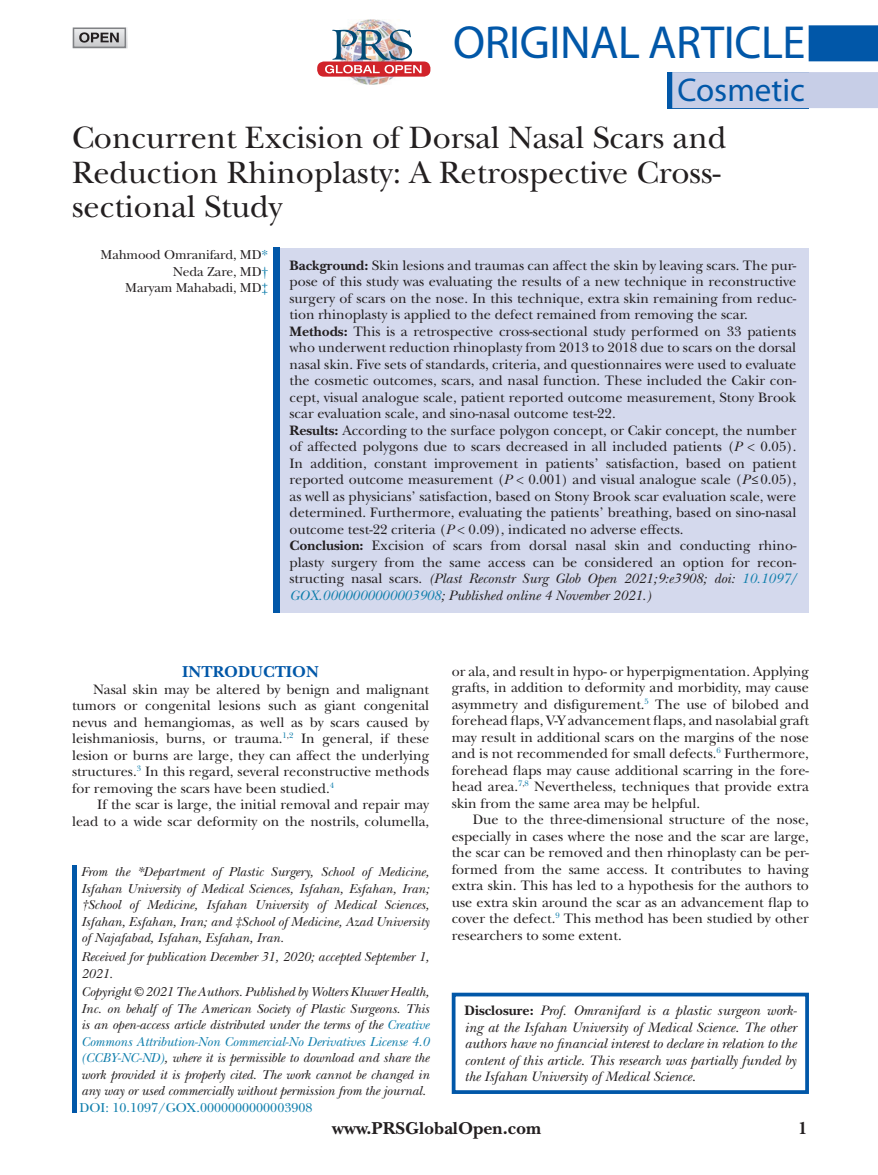
<style>
.page{position:relative;width:878px;height:1175px;background:#fff}
.page>*{position:absolute;margin:0;border:0;box-sizing:border-box;transform-origin:0 0}
.t1{font:46.5px "Myriad Pro";letter-spacing:-.01em;color:#0157a8}
.t2{font:33px "Myriad Pro";color:#0157a8}
.t3{font:32.25px/34.5px "New Baskerville Std";color:#231f20}
.t4{font:700 18px "New Baskerville Std";color:#231f20}
.t5{font:700 16.5px "New Baskerville Std";color:#0157a8}
.t6{font:14.25px/16.5px "New Baskerville Std";color:#231f20;text-align:justify}
.t7{font:italic 14.25px/16.5px "New Baskerville Std";color:#231f20;text-align:justify}
.t8{font:italic 13.5px/16.5px "New Baskerville Std";color:#231f20;text-align:justify}
.t9{font:13.5px/16.5px "New Baskerville Std";letter-spacing:-.01em;color:#231f20;text-align:right}
.t10{font:13.5px "New Baskerville Std";color:#0f7eac}
.s1{color:#0f7eac}
.s2{font-weight:700}
.s3{font-style:italic}
.s4{font-style:italic;color:#0f7eac}
.s5{font-weight:700;font-style:normal}
</style>
<div class="page">
<img style="left:72px;top:27px;width:55px;height:22px">
<div style="left:73px;top:28px;width:53px;height:20px;border:2px solid #808285"></div>
<svg style="left:79px;top:32px;width:40px;height:11px"></svg>
<div style="left:452px;top:992px;width:356px;height:102px;border:4px solid #0157a8"></div>
<div style="left:667px;top:72px;width:141px;height:36px;background:#0157a8"></div>
<div style="left:672px;top:72px;width:206px;height:36px;background:#c7cee7"></div>
<hr style="left:72px;top:865px;width:4px;height:83px;background:#0157a8">
<hr style="left:72px;top:948px;width:4px;height:35px;background:#0157a8">
<hr style="left:72px;top:983px;width:4px;height:118px;background:#0157a8">
<hr style="left:72px;top:1099px;width:4px;height:13px;background:#0157a8">
<div style="left:274px;top:248px;width:534px;height:364px;background:#d4d9ed"></div>
<div style="left:274px;top:247px;width:6px;height:77px;background:#0157a8"></div>
<div style="left:274px;top:313px;width:6px;height:110px;background:#0157a8"></div>
<div style="left:274px;top:412px;width:6px;height:126px;background:#0157a8"></div>
<div style="left:274px;top:528px;width:6px;height:84px;background:#0157a8"></div>
<div style="left:808px;top:25px;width:70px;height:36px;background:#0157a8"></div>
<img style="left:348px;top:20px;width:48px;height:64px">
<svg style="left:317px;top:61px;width:113px;height:16px"></svg>
<img style="left:325px;top:29px;width:96px;height:44px">
<h1 class="t1" style="left:453px;top:14px;width:354px">ORIGINAL ARTICLE</h1>
<h2 class="t2" style="left:677px;top:69px;width:129px">COSMETIC</h2>
<h3 class="t3" style="left:72px;top:121px;width:656px">Concurrent Excision of Dorsal Nasal Scars and<br>Reduction Rhinoplasty: A Retrospective Cross&shy;sectional Study</h3>
<p class="t9" style="left:101px;top:247px;width:169px">Mahmood Omranifard, MD<span class="s1">*<br></span>Neda Zare, MD<span class="s1">†<br></span>Maryam Mahabadi, MD<span class="s1">‡</span></p>
<p class="t6" style="left:289px;top:257px;width:508px;text-align:left"><span class="s2">Background:</span> Skin lesions and traumas can affect the skin by leaving scars. The pur&shy;pose of this study was evaluating the results of a new technique in reconstructive surgery of scars on the nose. In this technique, extra skin remaining from reduc&shy;tion rhinoplasty is applied to the defect remained from removing the scar.<br><span class="s2">Methods:</span> This is a retrospective cross-sectional study performed on 33 patients who underwent reduction rhinoplasty from 2013 to 2018 due to scars on the dorsal nasal skin. Five sets of standards, criteria, and questionnaires were used to evaluate the cosmetic outcomes, scars, and nasal function. These included the Cakir con&shy;cept, visual analogue scale, patient reported outcome measurement, Stony Brook scar evaluation scale, and sino-nasal outcome test-22.<br><span class="s2">Results:</span> According to the surface polygon concept, or Cakir concept, the number of affected polygons due to scars decreased in all included patients (<span class="s3">P</span> &lt; 0.05).<br>In addition, constant improvement in patients’ satisfaction, based on patient reported outcome measurement (<span class="s3">P</span> &lt; 0.001) and visual analogue scale (<span class="s3">P</span>≤0.05), as well as physicians’ satisfaction, based on Stony Brook scar evaluation scale, were determined. Furthermore, evaluating the patients’ breathing, based on sino-nasal outcome test-22 criteria (<span class="s3">P</span> &lt; 0.09), indicated no adverse effects.<br><span class="s2">Conclusion:</span> Excision of scars from dorsal nasal skin and conducting rhino&shy;plasty surgery from the same access can be considered an option for recon&shy;structing nasal scars. <span class="s3">(Plast Reconstr Surg Glob Open 2021;9:e3908; doi:</span> <span class="s4">10.1097/ GOX.0000000000003908</span><span class="s3">; Published online 4 November 2021.)</span></p>
<p class="t5" style="left:182px;top:662px;width:138px">INTRODUCTION</p>
<p class="t6" style="left:72px;top:681px;width:359px;text-indent:21px">Nasal skin may be altered by benign and malignant tumors or congenital lesions such as giant congenital nevus and hemangiomas, as well as by scars caused by leishmaniosis, burns, or trauma.<sup>1</sup><sup>,</sup><sup>2</sup> In general, if these lesion or burns are large, they can affect the underlying structures.<sup>3</sup> In this regard, several reconstructive methods for removing the scars have been studied.<sup>4</sup></p>
<p class="t6" style="left:72px;top:796px;width:359px;text-align:right">If the scar is large, the initial removal and repair may lead to a wide scar deformity on the nostrils, columella,</p>
<p class="t8" style="left:81px;top:863px;width:350px">From the *Department of Plastic Surgery, School of Medicine, Isfahan University of Medical Sciences, Isfahan, Esfahan, Iran; †School of Medicine, Isfahan University of Medical Sciences, Isfahan, Esfahan, Iran; and ‡School of Medicine, Azad University of Najafabad, Isfahan, Esfahan, Iran.</p>
<p class="t8" style="left:81px;top:948px;width:350px">Received for publication December 31, 2020; accepted September 1,<br>2021.</p>
<p class="t8" style="left:81px;top:983px;width:350px">Copyright © 2021 The Authors. Published by Wolters Kluwer Health, Inc. on behalf of The American Society of Plastic Surgeons. This is an open-access article distributed under the terms of the <span class="s1">Creative Commons Attribution-Non Commercial-No Derivatives License 4.0 (CCBY-NC-ND)</span>, where it is permissible to download and share the work provided it is properly cited. The work cannot be changed in any way or used commercially without permission from the journal.</p>
<p class="t10" style="left:80px;top:1099px;width:234px">DOI: 10.1097/GOX.0000000000003908</p>
<p class="t6" style="left:451px;top:663px;width:359px">or ala, and result in hypo- or hyperpigmentation. Applying grafts, in addition to deformity and morbidity, may cause asymmetry and disfigurement.<sup>5</sup> The use of bilobed and forehead flaps, V-Y advancement flaps, and nasolabial graft may result in additional scars on the margins of the nose and is not recommended for small defects.<sup>6</sup> Furthermore, forehead flaps may cause additional scarring in the fore&shy;head area.<sup>7</sup><sup>,</sup><sup>8</sup> Nevertheless, techniques that provide extra skin from the same area may be helpful.</p>
<p class="t6" style="left:452px;top:811px;width:359px;text-indent:21px">Due to the three-dimensional structure of the nose, especially in cases where the nose and the scar are large, the scar can be removed and then rhinoplasty can be per&shy;formed from the same access. It contributes to having extra skin. This has led to a hypothesis for the authors to use extra skin around the scar as an advancement flap to cover the defect.<sup>9</sup> This method has been studied by other researchers to some extent.</p>
<p class="t7" style="left:464px;top:1002px;width:334px"><span class="s5">Disclosure:</span> Prof. Omranifard is a plastic surgeon work&shy;ing at the Isfahan University of Medical Science. The other authors have no financial interest to declare in relation to the content of this article. This research was partially funded by the Isfahan University of Medical Science.</p>
<p class="t4" style="left:332px;top:1118px;width:210px">www.PRSGlobalOpen.com</p>
<p class="t4" style="left:798px;top:1118px;width:11px">1</p>
</div>
